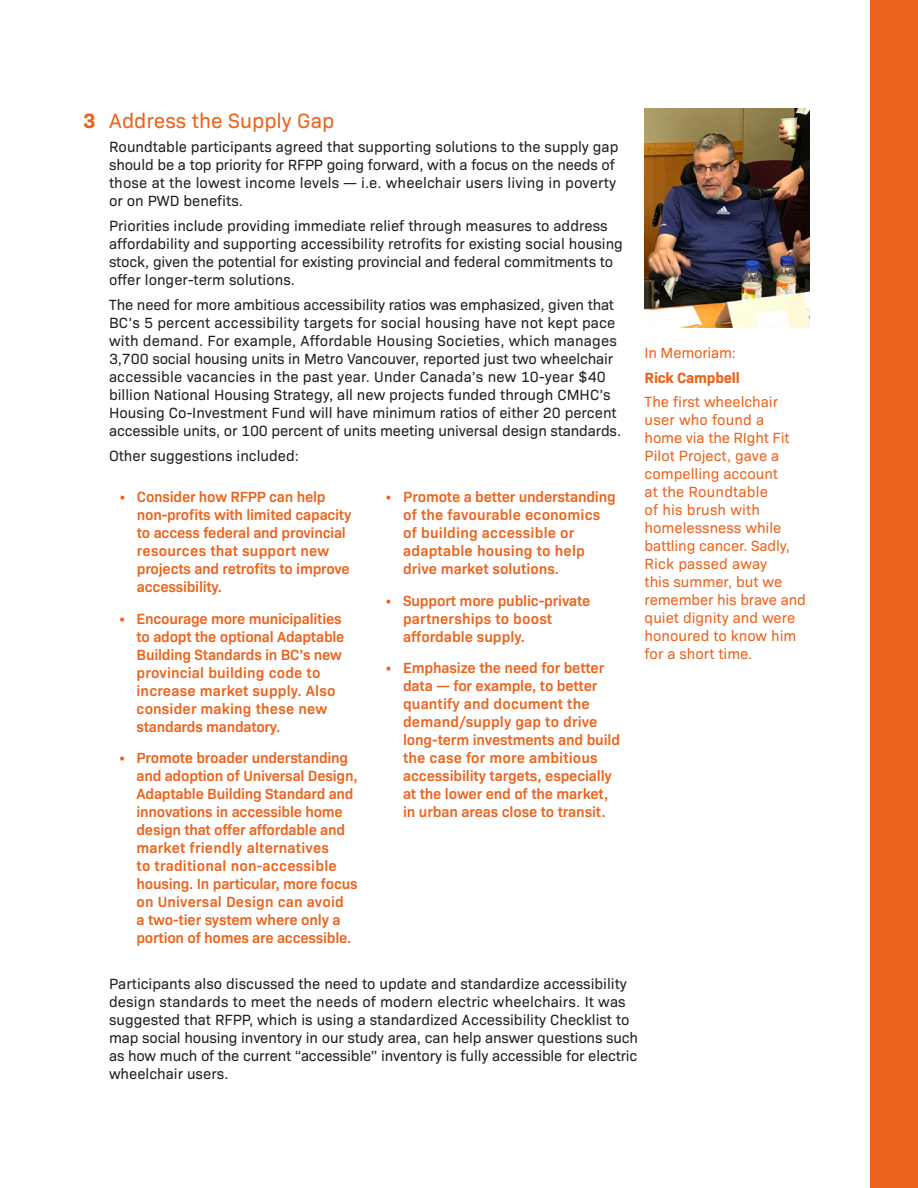
<style>
.page{position:relative;width:918px;height:1188px;background:#fff}
.page>*{position:absolute;margin:0;border:0;box-sizing:border-box;transform-origin:0 0}
.Body{font:21px "Bio Sans";color:#eb631c}
.Body-2{font:15px/18px "Bio Sans";color:#231f20}
.Paragraph_Style_1{font:600 15px/18px "Bio Sans";letter-spacing:-.01em;color:#eb631c}
.Body-3{font:15px/18px "Bio Sans";color:#eb631c}
.Paragraph_Style_1-2{font:600 15px/18px "Bio Sans";letter-spacing:.01em;color:#eb631c}
.Body-4{font:700 15px "Bio Sans";letter-spacing:-.015em;color:#eb631c}
.s1{font-weight:700}
</style>
<div class="page">
<img style="left:645px;top:108px;width:164px;height:220px">
<div style="left:870px;top:0;width:48px;height:1188px;background:#eb631c"></div>
<p class="Body" style="left:83px;top:105px;width:253px"><span class="s1">3</span> Address the Supply Gap</p>
<p class="Body-2" style="left:109px;top:137px;width:511px">Roundtable participants agreed that supporting solutions to the supply gap should be a top priority for RFPP going forward, with a focus on the needs of those at the lowest income levels — i.e. wheelchair users living in poverty or on PWD benefits.</p>
<p class="Body-2" style="left:109px;top:216px;width:515px">Priorities include providing immediate relief through measures to address affordability and supporting accessibility retrofits for existing social housing stock, given the potential for existing provincial and federal commitments to offer longer-term solutions.</p>
<p class="Body-2" style="left:109px;top:295px;width:514px">The need for more ambitious accessibility ratios was emphasized, given that BC’s 5 percent accessibility targets for social housing have not kept pace with demand. For example, Affordable Housing Societies, which manages 3,700 social housing units in Metro Vancouver, reported just two wheelchair accessible vacancies in the past year. Under Canada’s new 10-year $40 billion National Housing Strategy, all new projects funded through CMHC’s Housing Co-Investment Fund will have minimum ratios of either 20 percent accessible units, or 100 percent of units meeting universal design standards.</p>
<p class="Body-2" style="left:109px;top:445px;width:191px">Other suggestions included:</p>
<p class="Paragraph_Style_1" style="left:137px;top:487px;width:216px;text-indent:-18px">• Consider how RFPP can help non-profits with limited capacity to access federal and provincial resources that support new projects and retrofits to improve accessibility.</p>
<p class="Paragraph_Style_1" style="left:137px;top:608px;width:210px;text-indent:-18px">• Encourage more municipalities to adopt the optional Adaptable<br>Building Standards in BC’s new provincial building code to increase market supply. Also consider making these new standards mandatory.</p>
<p class="Paragraph_Style_1" style="left:137px;top:748px;width:223px;text-indent:-18px">• Promote broader understanding and adoption of Universal Design,<br>Adaptable Building Standard and innovations in accessible home design that offer affordable and market friendly alternatives<br>to traditional non-accessible housing. In particular, more focus on Universal Design can avoid<br>a two-tier system where only a portion of homes are accessible.</p>
<p class="Paragraph_Style_1-2" style="left:403px;top:487px;width:214px;text-indent:-18px">• Promote a better understanding of the favourable economics of building accessible or adaptable housing to help drive market solutions.</p>
<p class="Paragraph_Style_1" style="left:403px;top:590px;width:189px;text-indent:-18px">• Support more public-private partnerships to boost affordable supply.</p>
<p class="Paragraph_Style_1" style="left:403px;top:658px;width:219px;text-indent:-18px">• Emphasize the need for better data — for example, to better quantify and document the demand/supply gap to drive long-term investments and build the case for more ambitious accessibility targets, especially at the lower end of the market, in urban areas close to transit.</p>
<p class="Body-3" style="left:645px;top:342px;width:93px">In Memoriam:</p>
<p class="Body-4" style="left:645px;top:366px;width:97px">Rick Campbell</p>
<p class="Body-3" style="left:645px;top:392px;width:163px">The first wheelchair user who found a<br>home via the RIght Fit<br>Pilot Project, gave a compelling account<br>at the Roundtable<br>of his brush with homelessness while battling cancer. Sadly,<br>Rick passed away<br>this summer, but we remember his brave and quiet dignity and were honoured to know him for a short time.</p>
<p class="Body-2" style="left:109px;top:974px;width:531px">Participants also discussed the need to update and standardize accessibility design standards to meet the needs of modern electric wheelchairs. It was suggested that RFPP, which is using a standardized Accessibility Checklist to map social housing inventory in our study area, can help answer questions such as how much of the current “accessible” inventory is fully accessible for electric wheelchair users.</p>
</div>
